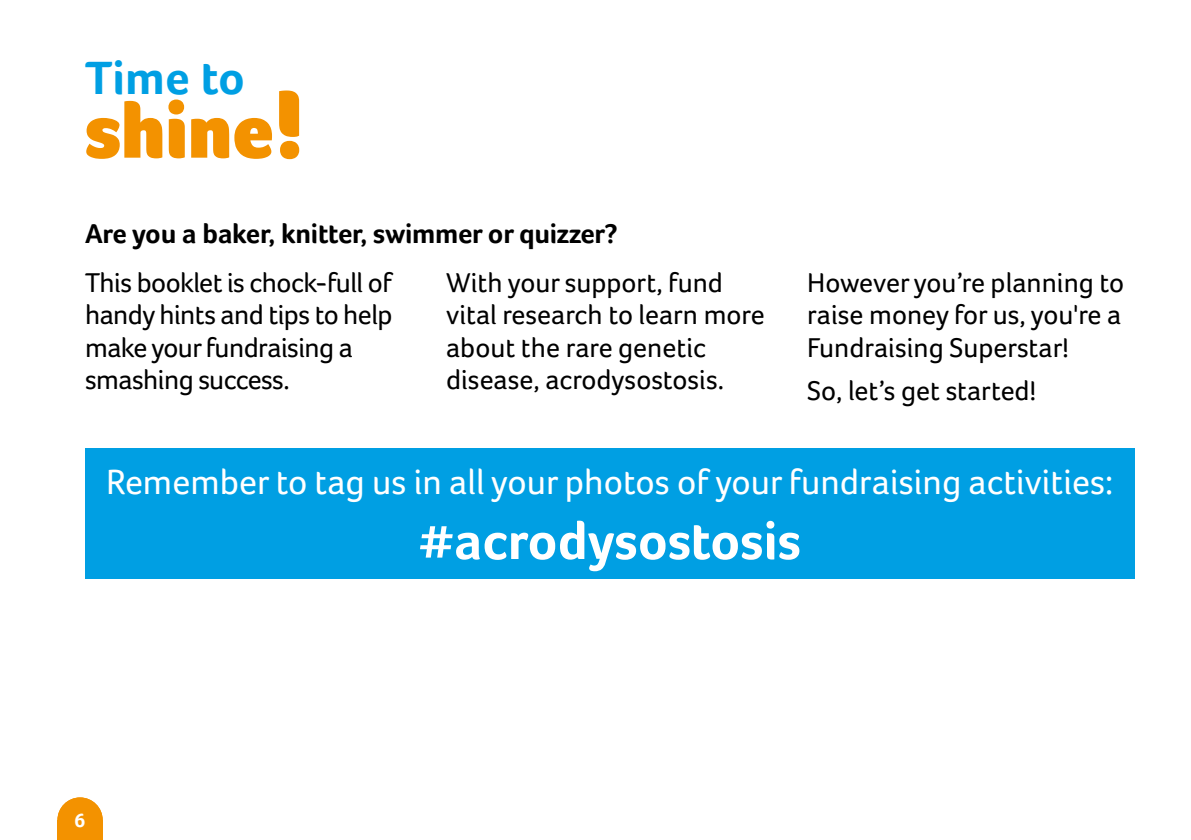
<style>
.page{position:relative;width:1191px;height:840px;background:#fff}
.page>*{position:absolute;margin:0;border:0;box-sizing:border-box;transform-origin:0 0}
.t1{font:900 80px "Foco";color:#f39200}
.t2{font:700 54px "Foco";color:#fff}
.t3{font:700 48px "Foco";color:#009fe3}
.t4{font:36px "Foco";color:#fff}
.t5{font:28px/32px "Foco";color:#000}
.t6{font:28px/32px "Foco";letter-spacing:-.02em;color:#000}
.t7{font:700 28px "Foco";letter-spacing:-.01em;color:#000}
.t8{font:700 20px "Foco";color:#fff}
.s1{font-size:100px}
</style>
<div class="page">
<div style="left:85px;top:448px;width:1049px;height:130px;background:#009fe3"></div>
<svg style="left:57px;top:797px;width:46px;height:22px"></svg>
<div style="left:57px;top:819px;width:46px;height:20px;background:#f39200"></div>
<h3 class="t3" style="left:85px;top:49px;width:161px">Time to</h3>
<h1 class="t1" style="left:85px;top:84px;width:222px">shine<span class="s1">!</span></h1>
<p class="t7" style="left:85px;top:217px;width:534px">Are you a baker, knitter, swimmer or quizzer?</p>
<p class="t6" style="left:85px;top:266px;width:309px">This booklet is chock-full of handy hints and tips to help make your fundraising a smashing success.</p>
<p class="t5" style="left:446px;top:266px;width:320px">With your support, fund vital research to learn more about the rare genetic disease, acrodysostosis.</p>
<p class="t5" style="left:807px;top:266px;width:318px;text-align:justify">However you’re planning to raise money for us, you're a Fundraising Superstar!</p>
<p class="t5" style="left:807px;top:374px;width:230px">So, let’s get started!</p>
<p class="t4" style="left:106px;top:461px;width:1008px">Remember to tag us in all your photos of your fundraising activities:</p>
<h2 class="t2" style="left:418px;top:508px;width:384px">#acrodysostosis</h2>
<p class="t8" style="left:75px;top:808px;width:12px">6</p>
</div>
